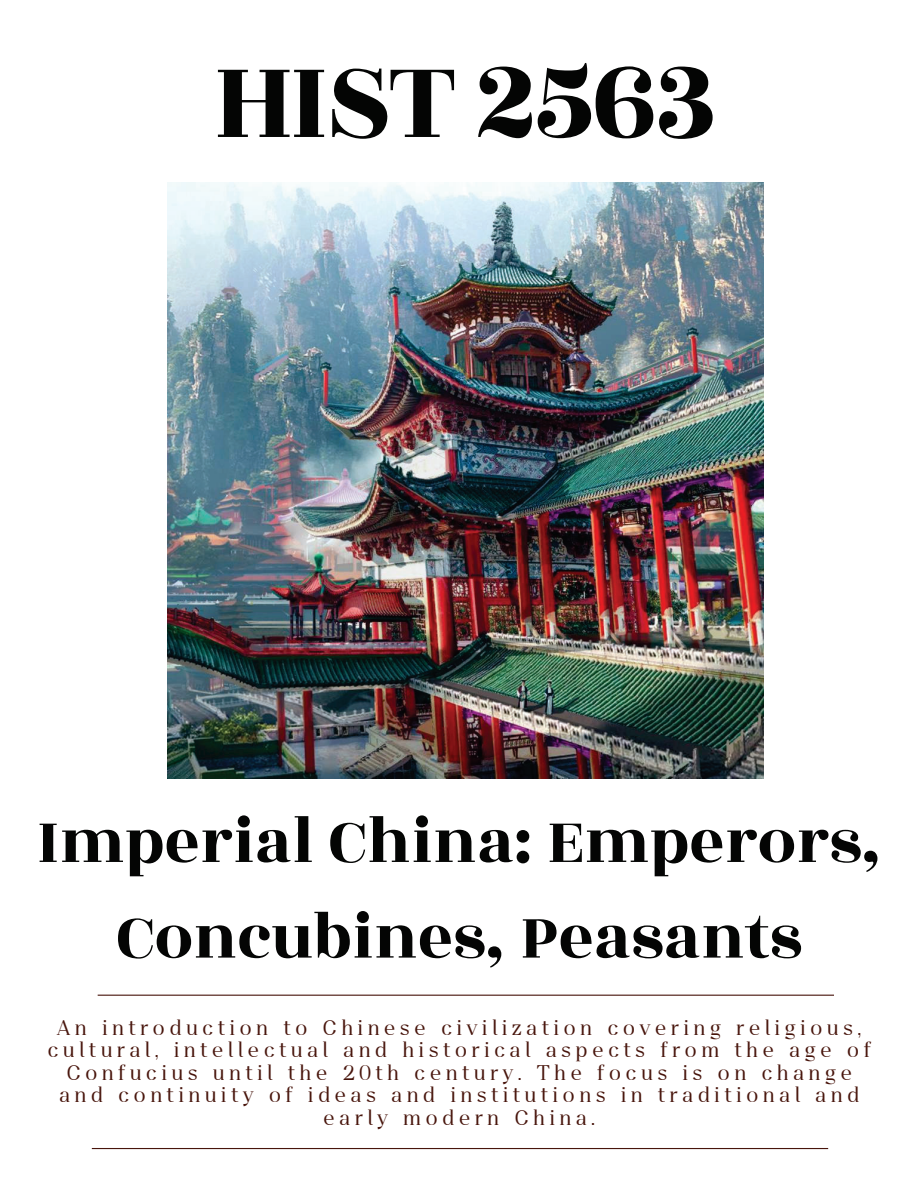
<style>
.page{position:relative;width:918px;height:1188px;background:#fff}
.page>*{position:absolute;margin:0;border:0;box-sizing:border-box;transform-origin:0 0}
.t1{font:120px "Rozha One";letter-spacing:-.03em;color:#040504}
.t2{font:68.4px/95.7px "Rozha One";color:#040504;text-align:center}
.t3{font:21.15px/22.5px "Cloud Lucent";letter-spacing:.2em;color:#48150c;text-align:center}
</style>
<div class="page">
<hr style="left:98px;top:995px;width:736px;height:1px;background:#48150c">
<hr style="left:92px;top:1148px;width:736px;height:1px;background:#48150c">
<img style="left:168px;top:182px;width:596px;height:597px">
<h1 class="t1" style="left:214px;top:17px;width:505px">HIST 2563</h1>
<h2 class="t2" style="left:37px;top:794px;width:846px">Imperial China: Emperors,<br>Concubines, Peasants</h2>
<p class="t3" style="left:47px;top:1018px;width:825px">An introduction to Chinese civilization covering religious, cultural, intellectual and historical aspects from the age of Confucius until the 20th century. The focus is on change and continuity of ideas and institutions in traditional and early modern China.</p>
</div>
